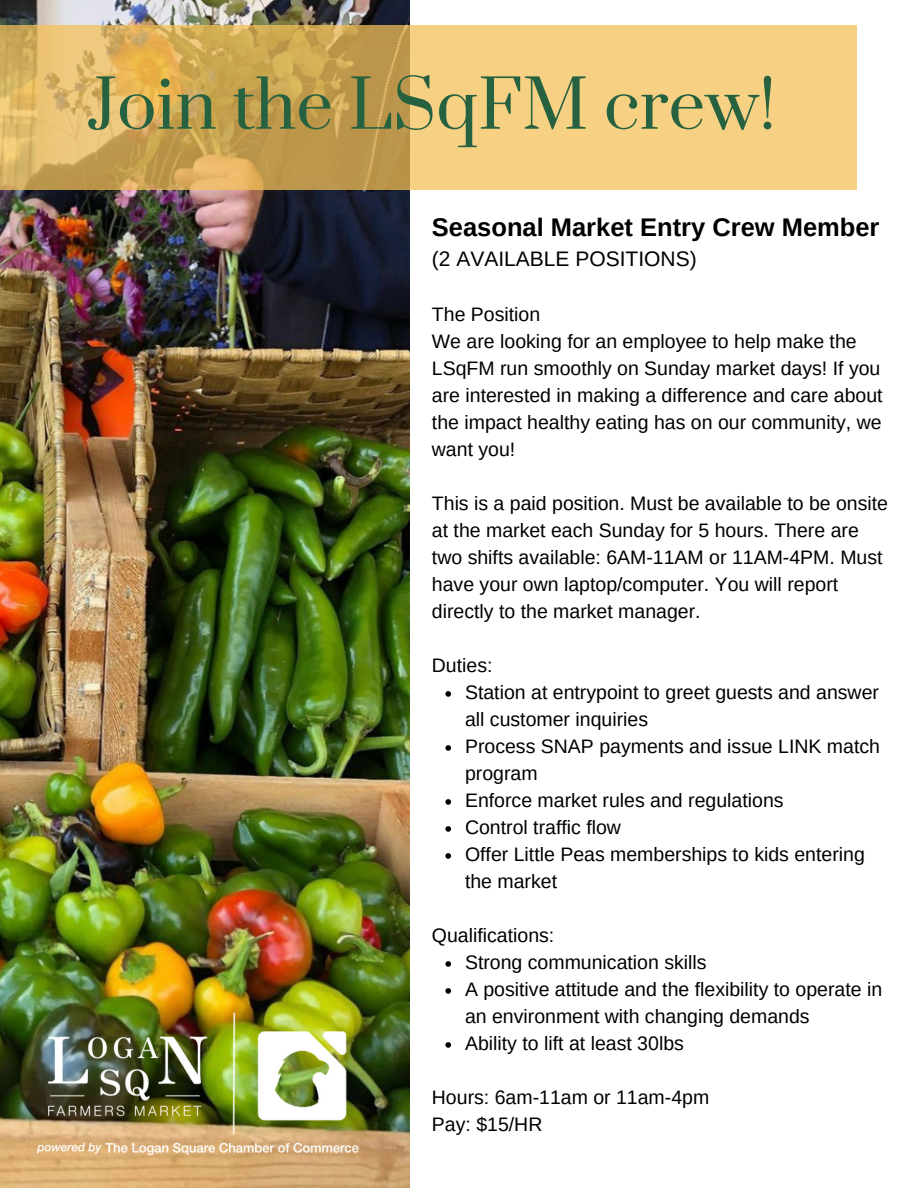
<style>
.page{position:relative;width:918px;height:1188px;background:#fff}
.page>*{position:absolute;margin:0;border:0;box-sizing:border-box;transform-origin:0 0}
.t1{font:65.4px "Prata";color:#266140}
.t2{font:700 25.5px "Arimo";color:#000}
.t3{font:21px "Arimo";color:#000}
.t4{font:19.5px/27px "Arimo";color:#000}
</style>
<div class="page">
<img style="left:0;top:0;width:410px;height:1188px">
<svg style="left:0;top:26px;width:857px;height:164px;background:#e3bd6e"></svg>
<img style="left:35px;top:1012px;width:324px;height:143px">
<svg style="left:445px;top:691px;width:6px;height:6px"></svg>
<svg style="left:445px;top:745px;width:6px;height:6px"></svg>
<svg style="left:445px;top:799px;width:6px;height:6px"></svg>
<svg style="left:445px;top:826px;width:6px;height:6px"></svg>
<svg style="left:445px;top:853px;width:6px;height:6px"></svg>
<svg style="left:445px;top:961px;width:6px;height:6px"></svg>
<svg style="left:445px;top:988px;width:6px;height:6px"></svg>
<svg style="left:445px;top:1042px;width:6px;height:6px"></svg>
<p class="t1" style="left:88px;top:64px;width:690px">Join the LSqFM crew!</p>
<p class="t2" style="left:432px;top:212px;width:449px">Seasonal Market Entry Crew Member</p>
<p class="t3" style="left:432px;top:247px;width:266px">(2 AVAILABLE POSITIONS)</p>
<p class="t4" style="left:432px;top:301px;width:110px">The Position</p>
<p class="t4" style="left:432px;top:328px;width:452px">We are looking for an employee to help make the LSqFM run smoothly on Sunday market days! If you are interested in making a difference and care about the impact healthy eating has on our community, we want you!</p>
<p class="t4" style="left:432px;top:490px;width:458px">This is a paid position. Must be available to be onsite at the market each Sunday for 5 hours. There are two shifts available: 6AM-11AM or 11AM-4PM. Must have your own laptop/computer. You will report directly to the market manager.</p>
<p class="t4" style="left:432px;top:652px;width:62px">Duties:</p>
<p class="t4" style="left:465px;top:679px;width:415px">Station at entrypoint to greet guests and answer all customer inquiries</p>
<p class="t4" style="left:465px;top:733px;width:416px">Process SNAP payments and issue LINK match program</p>
<p class="t4" style="left:465px;top:787px;width:320px">Enforce market rules and regulations</p>
<p class="t4" style="left:465px;top:814px;width:157px">Control traffic flow</p>
<p class="t4" style="left:465px;top:841px;width:401px">Offer Little Peas memberships to kids entering the market</p>
<p class="t4" style="left:432px;top:922px;width:124px">Qualifications:</p>
<p class="t4" style="left:465px;top:949px;width:243px">Strong communication skills</p>
<p class="t4" style="left:465px;top:976px;width:419px">A positive attitude and the flexibility to operate in an environment with changing demands</p>
<p class="t4" style="left:465px;top:1030px;width:220px">Ability to lift at least 30lbs</p>
<p class="t4" style="left:432px;top:1084px;width:279px">Hours: 6am-11am or 11am-4pm</p>
<p class="t4" style="left:432px;top:1111px;width:112px">Pay: $15/HR</p>
</div>
